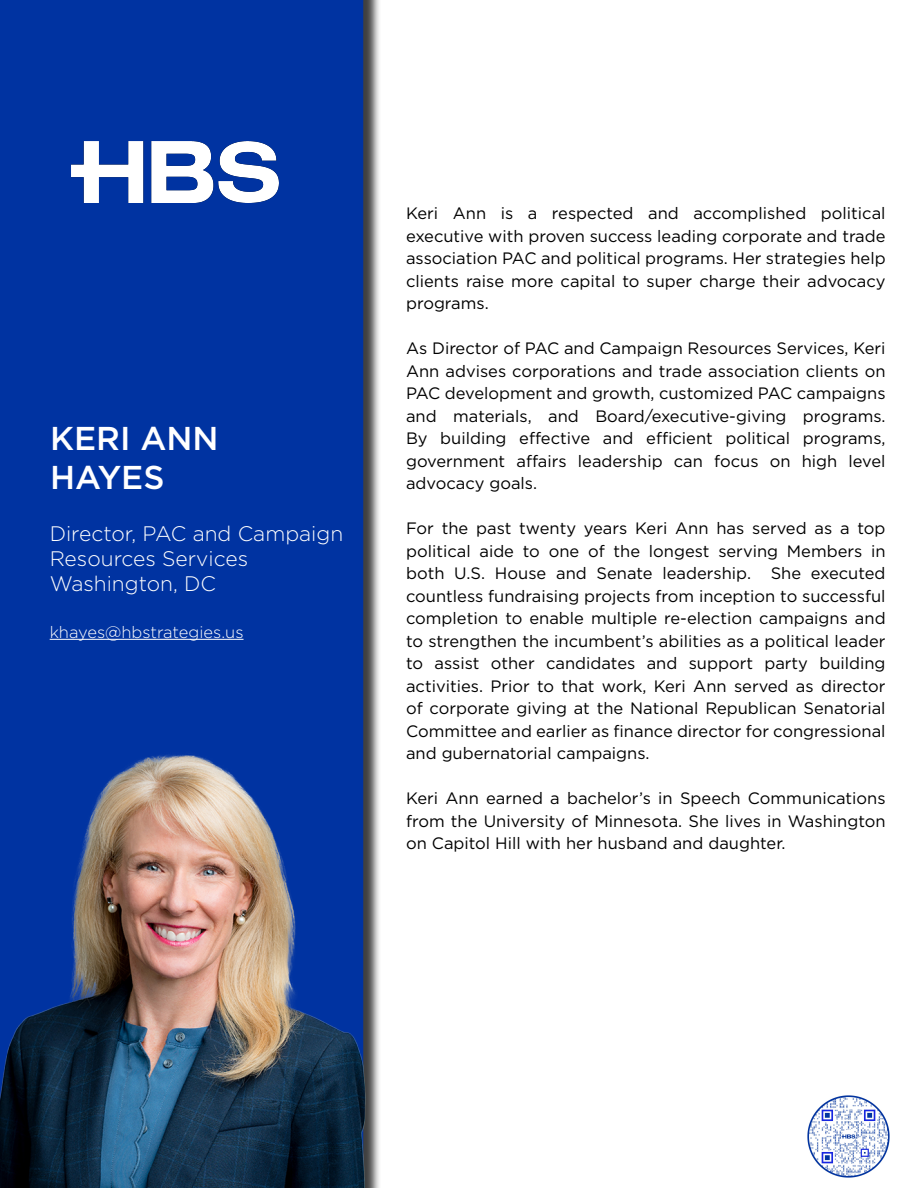
<style>
.page{position:relative;width:918px;height:1188px;background:#fff}
.page>*{position:absolute;margin:0;border:0;box-sizing:border-box;transform-origin:0 0}
.t1{font:500 33px/39.6px "Gotham";color:#fff}
.t2{font:300 21px/25.2px "Gotham";color:#fff}
.t3{font:16.5px/22.5px "Gotham";color:#000;text-align:justify}
.t4{font:300 16.5px "Gotham";color:#fff}
</style>
<div class="page">
<div style="left:0;top:0;width:382px;height:1188px;background:#000;opacity:.75"></div>
<div style="left:0;top:0;width:363px;height:741px;background:#0033a1"></div>
<img style="left:71px;top:141px;width:208px;height:61px">
<img style="left:0;top:741px;width:382px;height:447px">
<hr style="left:50px;top:639px;width:194px;height:1px;background:#fff">
<img style="left:808px;top:1095px;width:82px;height:83px">
<h1 class="t1" style="left:50px;top:418px;width:170px">KERI ANN<br>HAYES</h1>
<p class="t2" style="left:50px;top:520px;width:295px">Director, PAC and Campaign<br>Resources Services<br>Washington, DC</p>
<p class="t4" style="left:50px;top:621px;width:195px">khayes@hbstrategies.us</p>
<p class="t3" style="left:406px;top:202px;width:481px">Keri Ann is a respected and accomplished political executive with proven success leading corporate and trade association PAC and political programs. Her strategies help clients raise more capital to super charge their advocacy programs.</p>
<p class="t3" style="left:406px;top:337px;width:481px">As Director of PAC and Campaign Resources Services, Keri Ann advises corporations and trade association clients on PAC development and growth, customized PAC campaigns and materials, and Board/executive-giving programs.<br>By building effective and efficient political programs, government affairs leadership can focus on high level advocacy goals.</p>
<p class="t3" style="left:406px;top:517px;width:481px">For the past twenty years Keri Ann has served as a top political aide to one of the longest serving Members in both U.S. House and Senate leadership. She executed countless fundraising projects from inception to successful completion to enable multiple re-election campaigns and to strengthen the incumbent’s abilities as a political leader to assist other candidates and support party building activities. Prior to that work, Keri Ann served as director of corporate giving at the National Republican Senatorial Committee and earlier as finance director for congressional and gubernatorial campaigns.</p>
<p class="t3" style="left:406px;top:787px;width:481px">Keri Ann earned a bachelor’s in Speech Communications from the University of Minnesota. She lives in Washington on Capitol Hill with her husband and daughter.</p>
</div>
